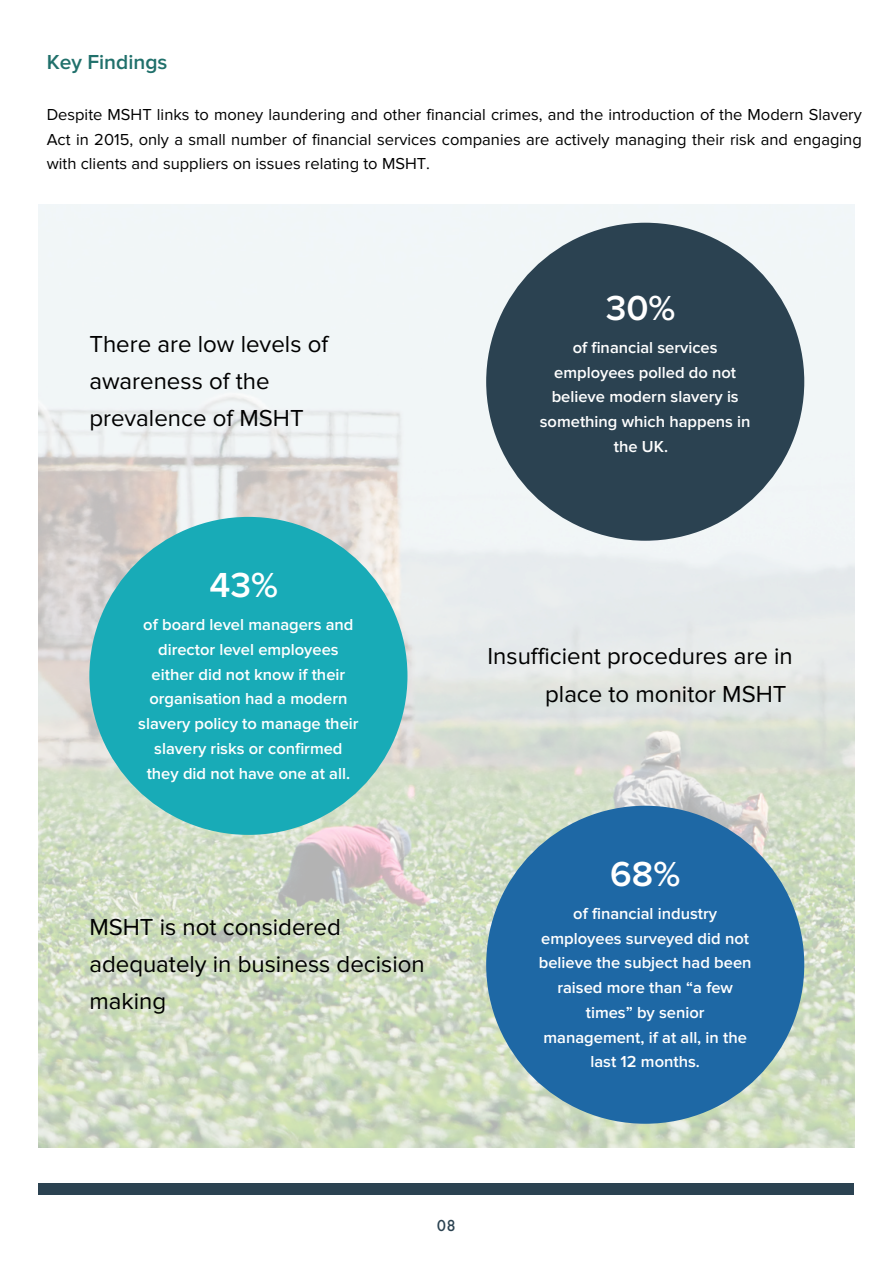
<style>
.page{position:relative;width:894px;height:1264px;background:#fff}
.page>*{position:absolute;margin:0;border:0;box-sizing:border-box;transform-origin:0 0}
.t1{font:600 36px "Proxima Nova";color:#fff}
.t2{font:24px/37.2px "Proxima Nova";color:#000}
.t3{font:600 21px "Proxima Nova";color:#20706b}
.t4{font:600 16.5px/24.8px "Proxima Nova";color:#fff;text-align:center}
.t5{font:16.5px/24.8px "Proxima Nova";color:#000;text-align:justify}
.t6{font:500 16.5px "Futura PT";color:#2b4251}
</style>
<div class="page">
<img style="left:39px;top:204px;width:814px;height:943px">
<div style="left:39px;top:1183px;width:814px;height:11px;background:#2b4251"></div>
<div style="left:486px;top:223px;width:318px;height:317px;background:#2b4251;border-radius:50%"></div>
<div style="left:89px;top:517px;width:318px;height:317px;background:#18abb7;border-radius:50%"></div>
<div style="left:486px;top:805px;width:318px;height:318px;background:#1e68a5;border-radius:50%"></div>
<h2 class="t3" style="left:47px;top:50px;width:122px">Key Findings</h2>
<p class="t5" style="left:47px;top:102px;width:816px">Despite MSHT links to money laundering and other financial crimes, and the introduction of the Modern Slavery Act in 2015, only a small number of financial services companies are actively managing their risk and engaging with clients and suppliers on issues relating to MSHT.</p>
<h1 class="t2" style="left:89px;top:326px;width:240px">There are low levels of awareness of the prevalence of MSHT</h1>
<h3 class="t1" style="left:209px;top:564px;width:70px">43%</h3>
<h3 class="t4" style="left:138px;top:612px;width:222px">of board level managers and director level employees either did not know if their organisation had a modern slavery policy to manage their slavery risks or confirmed they did not have one at all.</h3>
<h3 class="t2" style="left:89px;top:909px;width:337px">MSHT is not considered adequately in business decision making</h3>
<p class="t1" style="left:605px;top:287px;width:71px">30%</p>
<p class="t4" style="left:539px;top:335px;width:212px">of financial services employees polled do not believe modern slavery is something which happens in the UK.</p>
<h1 class="t2" style="left:487px;top:638px;width:306px;text-align:right">Insufficient procedures are in place to monitor MSHT</h1>
<h1 class="t1" style="left:610px;top:853px;width:71px">68%</h1>
<h1 class="t4" style="left:538px;top:901px;width:214px">of financial industry employees surveyed did not believe the subject had been raised more than “a few times” by senior management, if at all, in the last 12 months.</h1>
<h3 class="t6" style="left:437px;top:1218px;width:21px">08</h3>
</div>
